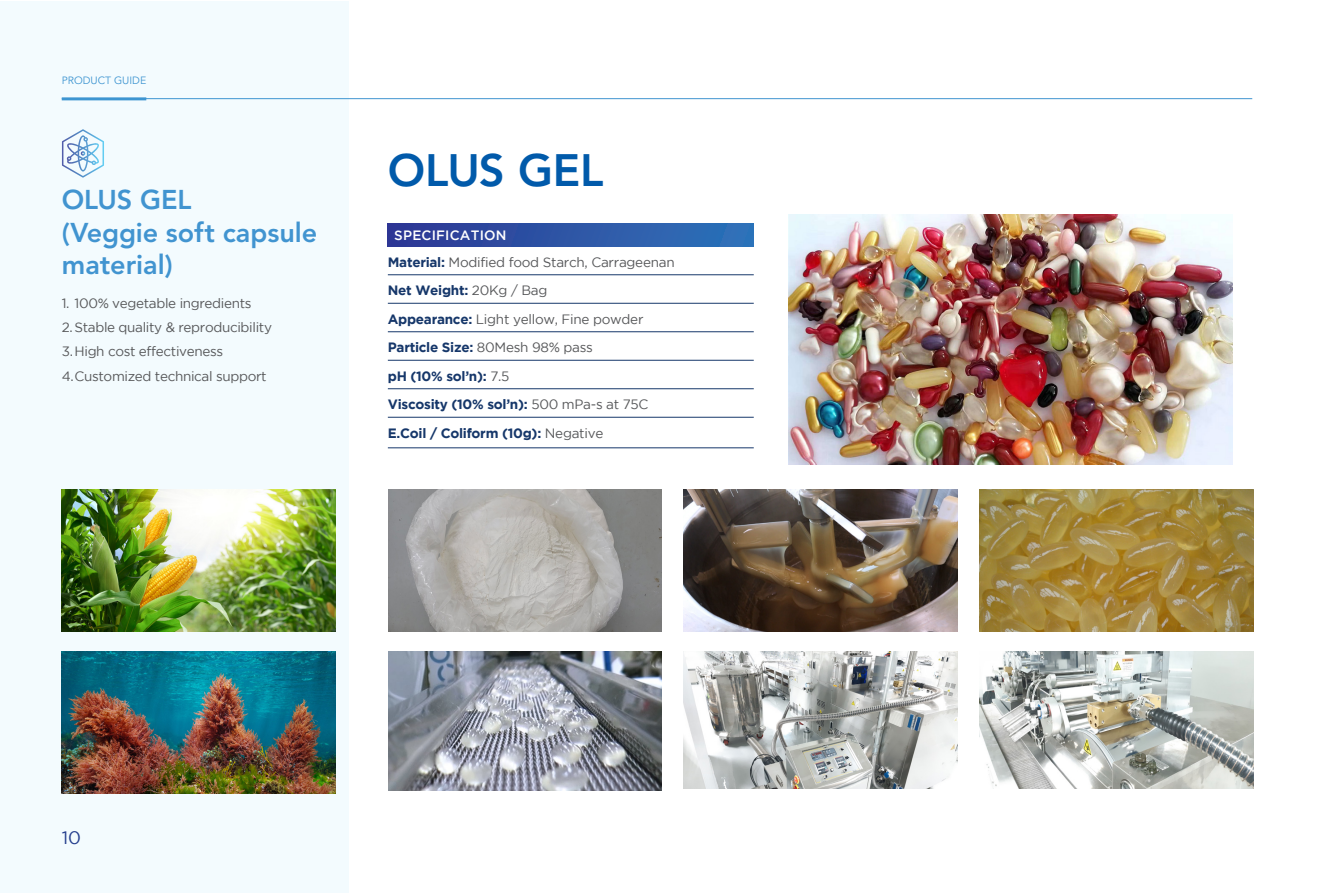
<style>
.page{position:relative;width:1319px;height:893px;background:#fff}
.page>*{position:absolute;margin:0;border:0;box-sizing:border-box;transform-origin:0 0}
.t1{font:800 45px "Avenir LT Std";letter-spacing:-.01em;color:#015aaa}
.t2{font:800 27px/32.4px "Avenir LT Std";letter-spacing:-.005em;color:#4194d0}
.t3{font:18px "Gotham";color:#253f8e}
.t4{font:13.5px/24.2px "Gotham";letter-spacing:-.025em;color:#57585a}
.t5{font:700 13.5px/28.5px "Gotham";letter-spacing:-.02em;color:#16376a}
.t6{font:10.5px "Avenir LT Std";color:#4194d0}
.s1{font-weight:500;color:#fff}
.s2{font-weight:700;color:#16376a}
.s3{font-weight:400;color:#57585a}
</style>
<div class="page">
<hr style="left:62px;top:98px;width:1189px;height:1px;background:#4194d0">
<div style="left:0;top:2px;width:348px;height:891px;background:#f3fbfe"></div>
<img style="left:788px;top:215px;width:444px;height:249px">
<hr style="left:388px;top:447px;width:365px;height:1px;background:#16376a">
<svg style="left:388px;top:223px;width:365px;height:23px;background:#2d55a6"></svg>
<img style="left:979px;top:651px;width:273px;height:138px">
<img style="left:683px;top:651px;width:274px;height:138px">
<img style="left:683px;top:490px;width:274px;height:141px">
<img style="left:388px;top:489px;width:274px;height:142px">
<img style="left:62px;top:489px;width:273px;height:142px">
<img style="left:62px;top:651px;width:273px;height:142px">
<hr style="left:388px;top:274px;width:365px;height:1px;background:#16376a">
<hr style="left:388px;top:303px;width:365px;height:1px;background:#16376a">
<hr style="left:388px;top:331px;width:365px;height:1px;background:#16376a">
<hr style="left:388px;top:360px;width:365px;height:1px;background:#16376a">
<hr style="left:388px;top:388px;width:365px;height:1px;background:#16376a">
<hr style="left:388px;top:417px;width:365px;height:1px;background:#16376a">
<img style="left:979px;top:489px;width:273px;height:142px">
<img style="left:388px;top:651px;width:273px;height:140px">
<p class="t6" style="left:62px;top:75px;width:86px">PRODUCT GUIDE</p>
<h2 class="t2" style="left:62px;top:184px;width:257px">OLUS GEL<br>(Veggie soft capsule material)</h2>
<p class="t4" style="left:62px;top:291px;width:212px">1. 100% vegetable ingredients<br>2.Stable quality &amp; reproducibility<br>3.High cost effectiveness<br>4.Customized technical support</p>
<h1 class="t1" style="left:388px;top:144px;width:217px">OLUS GEL</h1>
<p class="t4" style="left:388px;top:221px;width:288px;line-height:26.8px;text-indent:6px"><span class="s1">SPECIFICATION<br></span><span class="s2">Material:</span> Modified food Starch, Carrageenan</p>
<p class="t5" style="left:388px;top:276px;width:262px">Net Weight: <span class="s3">20Kg / Bag<br></span>Appearance: <span class="s3">Light yellow, Fine powder<br></span>Particle Size: <span class="s3">80Mesh 98% pass<br></span>pH (10% sol’n): <span class="s3">7.5<br></span>Viscosity (10% sol’n): <span class="s3">500 mPa-s at 75C<br></span>E.Coil / Coliform (10g): <span class="s3">Negative</span></p>
<h3 class="t3" style="left:62px;top:828px;width:21px">10</h3>
</div>
